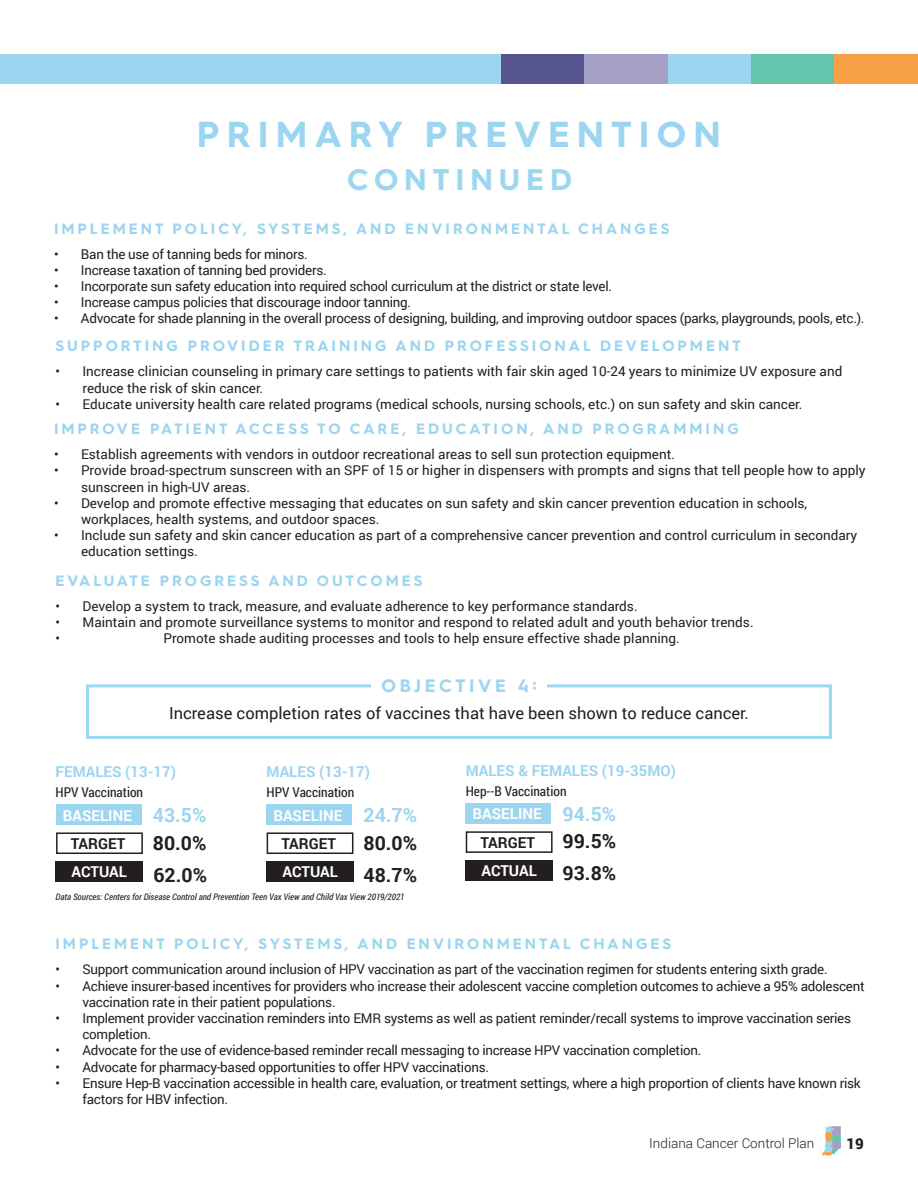
<style>
.page{position:relative;width:918px;height:1188px;background:#fff}
.page>*{position:absolute;margin:0;border:0;box-sizing:border-box;transform-origin:0 0}
.t1{font:700 36.15px "Hurme Geometric Sans 4";letter-spacing:.2em;color:#9cd5f0}
.t2{font:700 29.85px "Hurme Geometric Sans 4";letter-spacing:.2em;color:#9bd7f1}
.t3{font:700 19.5px/32.1px "Roboto";color:#231f20}
.t4{font:700 19.5px "Roboto";color:#9cd5f0}
.t5{font:700 18px "Hurme Geometric Sans 4";letter-spacing:.2em;color:#9cd5f0}
.t6{font:16.5px "Roboto";color:#231f20}
.t7{font:700 15px "Hurme Geometric Sans 4";letter-spacing:.2em;color:#9cd5f0}
.t8{font:700 15px "Roboto";color:#9cd5f0}
.t9{font:700 15px "Roboto";color:#fff}
.t10{font:700 15px "Roboto";color:#231f20}
.t11{font:900 15px "Roboto";color:#231f20}
.t12{font:13.5px/16.2px "Roboto";letter-spacing:-.02em;color:#231f20}
.t13{font:13.5px/16.2px "Roboto";color:#231f20}
.t14{font:13.5px "Roboto Condensed";color:#231f20}
.t15{font:300 13.5px "Roboto";color:#231f20}
.t16{font:italic 9px "Roboto Condensed";color:#231f20}
</style>
<div class="page">
<img style="left:822px;top:1126px;width:19px;height:30px">
<div style="left:0;top:55px;width:918px;height:29px;background:#9cd5f0"></div>
<div style="left:501px;top:55px;width:83px;height:29px;background:#585691"></div>
<div style="left:584px;top:55px;width:84px;height:29px;background:#a49fc4"></div>
<div style="left:751px;top:55px;width:84px;height:29px;background:#64c4ac"></div>
<div style="left:835px;top:55px;width:83px;height:29px;background:#f8a046"></div>
<div style="left:86px;top:684px;width:746px;height:55px;border:3px solid #9bd7f1"></div>
<div style="left:371px;top:675px;width:176px;height:19px;background:#fff"></div>
<div style="left:56px;top:805px;width:85px;height:20px;background:#9cd5f0"></div>
<div style="left:56px;top:832px;width:87px;height:22px;border:2px solid #231f20"></div>
<div style="left:267px;top:805px;width:85px;height:20px;background:#9cd5f0"></div>
<div style="left:267px;top:832px;width:86px;height:22px;border:2px solid #231f20"></div>
<div style="left:56px;top:862px;width:87px;height:20px;background:#231f20"></div>
<div style="left:466px;top:804px;width:85px;height:20px;background:#9cd5f0"></div>
<div style="left:466px;top:831px;width:87px;height:22px;border:2px solid #231f20"></div>
<div style="left:465px;top:860px;width:88px;height:20px;background:#231f20"></div>
<div style="left:267px;top:862px;width:87px;height:20px;background:#231f20"></div>
<h1 class="t1" style="left:197px;top:108px;width:526px">PRIMARY PREVENTION</h1>
<h2 class="t2" style="left:347px;top:159px;width:227px">CONTINUED</h2>
<p class="t7" style="left:54px;top:218px;width:617px">IMPLEMENT POLICY, SYSTEMS, AND ENVIRONMENTAL CHANGES</p>
<p class="t12" style="left:54px;top:245px;width:255px">• Ban the use of tanning beds for minors.</p>
<p class="t12" style="left:54px;top:261px;width:274px">• Increase taxation of tanning bed providers.</p>
<p class="t12" style="left:54px;top:278px;width:560px">• Incorporate sun safety education into required school curriculum at the district or state level.</p>
<p class="t12" style="left:54px;top:294px;width:359px">• Increase campus policies that discourage indoor tanning.</p>
<p class="t12" style="left:54px;top:310px;width:812px">• Advocate for shade planning in the overall process of designing, building, and improving outdoor spaces (parks, playgrounds, pools, etc.).</p>
<p class="t7" style="left:56px;top:336px;width:687px">SUPPORTING PROVIDER TRAINING AND PROFESSIONAL DEVELOPMENT</p>
<p class="t13" style="left:82px;top:363px;width:761px;text-indent:-27px">• Increase clinician counseling in primary care settings to patients with fair skin aged 10-24 years to minimize UV exposure and reduce the risk of skin cancer.</p>
<p class="t13" style="left:56px;top:395px;width:748px">• Educate university health care related programs (medical schools, nursing schools, etc.) on sun safety and skin cancer.</p>
<p class="t7" style="left:54px;top:418px;width:686px">IMPROVE PATIENT ACCESS TO CARE, EDUCATION, AND PROGRAMMING</p>
<p class="t13" style="left:54px;top:446px;width:623px">• Establish agreements with vendors in outdoor recreational areas to sell sun protection equipment.</p>
<p class="t13" style="left:81px;top:462px;width:786px;text-indent:-27px">• Provide broad-spectrum sunscreen with an SPF of 15 or higher in dispensers with prompts and signs that tell people how to apply sunscreen in high-UV areas.</p>
<p class="t13" style="left:81px;top:494px;width:728px;text-indent:-27px">• Develop and promote effective messaging that educates on sun safety and skin cancer prevention education in schools, workplaces, health systems, and outdoor spaces.</p>
<p class="t13" style="left:81px;top:527px;width:778px;text-indent:-27px">• Include sun safety and skin cancer education as part of a comprehensive cancer prevention and control curriculum in secondary education settings.</p>
<p class="t7" style="left:56px;top:570px;width:369px">EVALUATE PROGRESS AND OUTCOMES</p>
<p class="t13" style="left:56px;top:597px;width:584px">• Develop a system to track, measure, and evaluate adherence to key performance standards.</p>
<p class="t13" style="left:56px;top:614px;width:700px">• Maintain and promote surveillance systems to monitor and respond to related adult and youth behavior trends. •</p>
<p class="t13" style="left:164px;top:630px;width:518px">Promote shade auditing processes and tools to help ensure effective shade planning.</p>
<h3 class="t5" style="left:381px;top:673px;width:157px">OBJECTIVE 4:</h3>
<p class="t6" style="left:169px;top:702px;width:582px">Increase completion rates of vaccines that have been shown to reduce cancer.</p>
<p class="t8" style="left:56px;top:762px;width:122px">FEMALES (13-17)</p>
<p class="t14" style="left:56px;top:783px;width:89px">HPV Vaccination</p>
<p class="t8" style="left:267px;top:762px;width:105px">MALES (13-17)</p>
<p class="t14" style="left:267px;top:783px;width:89px">HPV Vaccination</p>
<p class="t8" style="left:466px;top:760px;width:212px">MALES &amp; FEMALES (19-35MO)</p>
<p class="t14" style="left:466px;top:781px;width:102px">Hep--B Vaccination</p>
<p class="t9" style="left:63px;top:805px;width:71px">BASELINE</p>
<p class="t10" style="left:71px;top:833px;width:56px">TARGET</p>
<h3 class="t4" style="left:153px;top:801px;width:55px">43.5%</h3>
<h3 class="t3" style="left:153px;top:826px;width:55px">80.0%</h3>
<p class="t9" style="left:273px;top:805px;width:71px">BASELINE</p>
<p class="t10" style="left:281px;top:833px;width:56px">TARGET</p>
<h3 class="t4" style="left:363px;top:801px;width:55px">24.7%</h3>
<h3 class="t3" style="left:363px;top:826px;width:55px">80.0%</h3>
<p class="t9" style="left:473px;top:803px;width:71px">BASELINE</p>
<p class="t10" style="left:480px;top:832px;width:56px">TARGET</p>
<p class="t9" style="left:283px;top:862px;width:57px">ACTUAL</p>
<p class="t9" style="left:481px;top:860px;width:57px">ACTUAL</p>
<p class="t9" style="left:72px;top:861px;width:57px">ACTUAL</p>
<h3 class="t3" style="left:153px;top:858px;width:55px">62.0%</h3>
<h3 class="t3" style="left:363px;top:858px;width:55px">48.7%</h3>
<p class="t16" style="left:56px;top:891px;width:350px">Data Sources: Centers for Disease Control and Prevention Teen Vax View and Child Vax View 2019/2021</p>
<h3 class="t4" style="left:563px;top:800px;width:55px">94.5%</h3>
<h3 class="t3" style="left:563px;top:825px;width:55px">99.5%<br>93.8%</h3>
<p class="t7" style="left:56px;top:934px;width:617px">IMPLEMENT POLICY, SYSTEMS, AND ENVIRONMENTAL CHANGES</p>
<p class="t12" style="left:56px;top:961px;width:774px">• Support communication around inclusion of HPV vaccination as part of the vaccination regimen for students entering sixth grade.</p>
<p class="t12" style="left:82px;top:977px;width:784px;text-indent:-27px">• Achieve insurer-based incentives for providers who increase their adolescent vaccine completion outcomes to achieve a 95% adolescent vaccination rate in their patient populations.</p>
<p class="t12" style="left:82px;top:1010px;width:770px;text-indent:-27px">• Implement provider vaccination reminders into EMR systems as well as patient reminder/recall systems to improve vaccination series completion.</p>
<p class="t12" style="left:56px;top:1042px;width:647px">• Advocate for the use of evidence-based reminder recall messaging to increase HPV vaccination completion.</p>
<p class="t12" style="left:56px;top:1058px;width:435px">• Advocate for pharmacy-based opportunities to offer HPV vaccinations.</p>
<p class="t12" style="left:82px;top:1074px;width:780px;text-indent:-27px">• Ensure Hep-B vaccination accessible in health care, evaluation, or treatment settings, where a high proportion of clients have known risk factors for HBV infection.</p>
<p class="t15" style="left:649px;top:1134px;width:167px">Indiana Cancer Control Plan</p>
<p class="t11" style="left:846px;top:1133px;width:19px">19</p>
</div>
